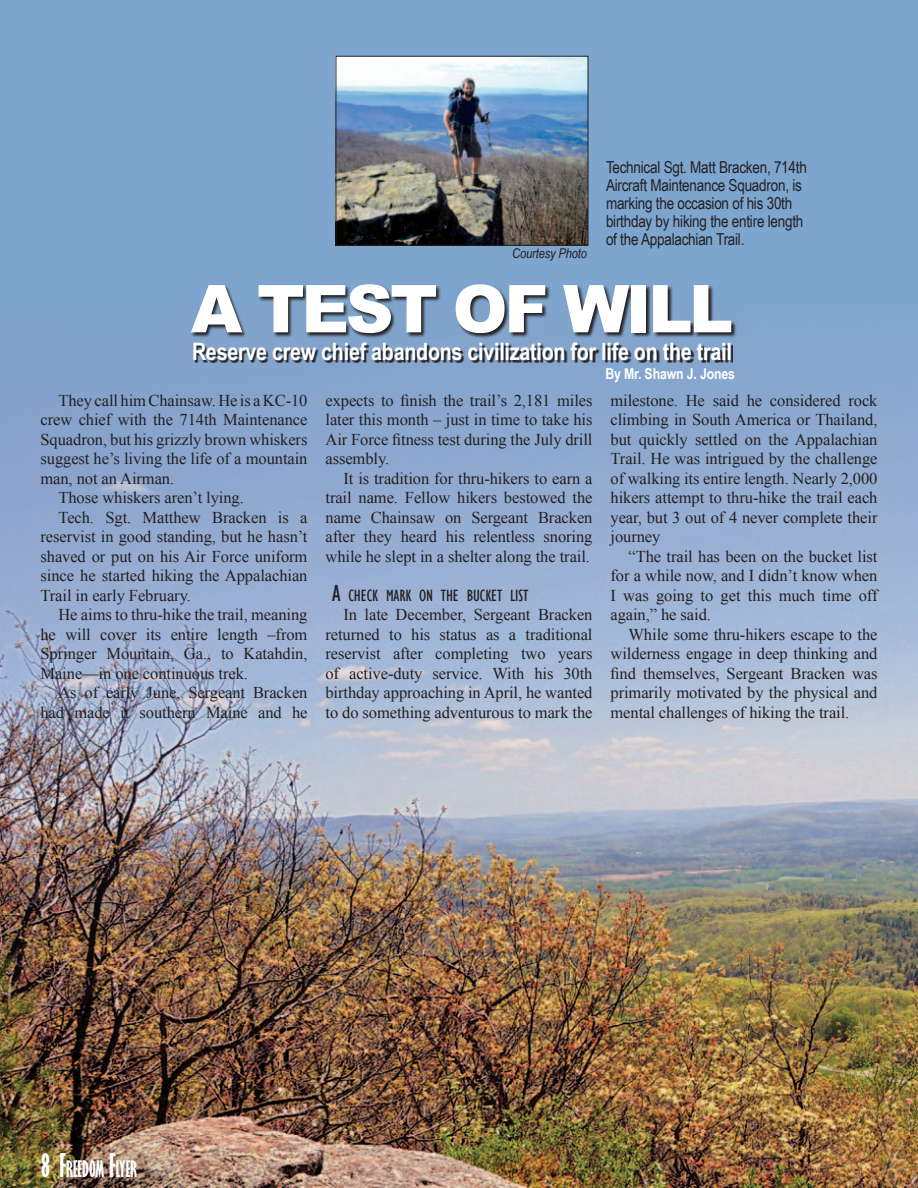
<style>
.page{position:relative;width:918px;height:1188px;background:#fff}
.page>*{position:absolute;margin:0;border:0;box-sizing:border-box;transform-origin:0 0}
.t1{font:900 66px "Arial";color:#fff}
.t2{font:700 24px "Arial Narrow";letter-spacing:-.01em;color:#fff}
.t3{font:700 extra-condensed 21px "Gill Sans";color:#fff}
.t4{font:condensed 16.8px "Gill Sans";letter-spacing:-.005em;color:#231f20}
.t5{font:16.5px/19.5px "Times New Roman";letter-spacing:-.005em;color:#231f20;text-align:justify}
.t6{font:16.5px/18px "Arial Narrow";letter-spacing:-.015em;color:#231f20}
.t7{font:700 15px "Arial Narrow";letter-spacing:-.01em;color:#fff}
.t8{font:italic 13.5px "Arial Narrow";letter-spacing:-.01em;color:#231f20}
.s1{font-size:24px}
.s2{font-size:30px}
</style>
<div class="page">
<div style="left:0;top:0;width:918px;height:303px;background:#7da5cd"></div>
<img style="left:0;top:303px;width:918px;height:885px">
<svg style="left:191px;top:284px;width:546px;height:55px;background:#54677d"></svg>
<div style="left:195px;top:344px;width:538px;height:19px;background:#231f20;opacity:.93"></div>
<img style="left:338px;top:58px;width:248px;height:186px">
<div style="left:336px;top:56px;width:252px;height:190px;border:1px solid #231f20"></div>
<p class="t8" style="left:512px;top:244px;width:76px">Courtesy Photo</p>
<p class="t6" style="left:606px;top:157px;width:202px">Technical Sgt. Matt Bracken, 714th Aircraft Maintenance Squadron, is marking the occasion of his 30th birthday by hiking the entire length of the Appalachian Trail.</p>
<h1 class="t1" style="left:191px;top:261px;width:416px">A TEST OF WILL</h1>
<h2 class="t2" style="left:192px;top:334px;width:541px">Reserve crew chief abandons civilization for life on the trail</h2>
<p class="t5" style="left:58px;top:390px;width:251px">They call him Chainsaw. He is a KC-10</p>
<p class="t5" style="left:40px;top:410px;width:269px">crew chief with the 714th Maintenance</p>
<p class="t5" style="left:40px;top:429px;width:268px">Squadron, but his grizzly brown whiskers</p>
<p class="t5" style="left:40px;top:449px;width:269px">suggest he’s living the life of a mountain</p>
<p class="t5" style="left:40px;top:468px;width:135px">man, not an Airman.</p>
<p class="t5" style="left:58px;top:488px;width:187px">Those whiskers aren’t lying.</p>
<p class="t5" style="left:58px;top:507px;width:251px">Tech. Sgt. Matthew Bracken is a</p>
<p class="t5" style="left:40px;top:527px;width:269px">reservist in good standing, but he hasn’t</p>
<p class="t5" style="left:40px;top:546px;width:268px">shaved or put on his Air Force uniform</p>
<p class="t5" style="left:40px;top:566px;width:269px">since he started hiking the Appalachian</p>
<p class="t5" style="left:40px;top:585px;width:152px">Trail in early February.</p>
<p class="t5" style="left:58px;top:605px;width:251px">He aims to thru-hike the trail, meaning</p>
<p class="t5" style="left:40px;top:624px;width:268px">he will cover its entire length –from</p>
<p class="t5" style="left:40px;top:644px;width:269px">Springer Mountain, Ga., to Katahdin,</p>
<p class="t5" style="left:40px;top:663px;width:209px">Maine—in one continuous trek.</p>
<p class="t5" style="left:58px;top:683px;width:251px">As of early June, Sergeant Bracken</p>
<p class="t5" style="left:40px;top:702px;width:269px">had made it southern Maine and he</p>
<p class="t7" style="left:605px;top:363px;width:131px">By Mr. Shawn J. Jones</p>
<p class="t5" style="left:326px;top:390px;width:269px">expects to finish the trail’s 2,181 miles later this month – just in time to take his Air Force fitness test during the July drill assembly.</p>
<p class="t5" style="left:326px;top:468px;width:269px;text-indent:18px">It is tradition for thru-hikers to earn a trail name. Fellow hikers bestowed the name Chainsaw on Sergeant Bracken after they heard his relentless snoring while he slept in a shelter along the trail.</p>
<p class="t4" style="left:332px;top:585px;width:198px"><span class="s1">A</span> CHECK MARK ON THE BUCKET LIST</p>
<p class="t5" style="left:325px;top:605px;width:269px;text-indent:18px">In late December, Sergeant Bracken returned to his status as a traditional reservist after completing two years of active-duty service. With his 30th birthday approaching in April, he wanted to do something adventurous to mark the</p>
<p class="t5" style="left:611px;top:390px;width:269px">milestone. He said he considered rock climbing in South America or Thailand, but quickly settled on the Appalachian Trail. He was intrigued by the challenge of walking its entire length. Nearly 2,000 hikers attempt to thru-hike the trail each year, but 3 out of 4 never complete their journey</p>
<p class="t5" style="left:611px;top:546px;width:269px;text-indent:18px">“The trail has been on the bucket list for a while now, and I didn’t know when I was going to get this much time off again,” he said.</p>
<p class="t5" style="left:611px;top:624px;width:269px;text-indent:18px">While some thru-hikers escape to the wilderness engage in deep thinking and find themselves, Sergeant Bracken was primarily motivated by the physical and mental challenges of hiking the trail.</p>
<p class="t3" style="left:41px;top:1156px;width:98px"><span class="s2">8 F</span>REEDOM <span class="s2">F</span>LYER</p>
</div>
